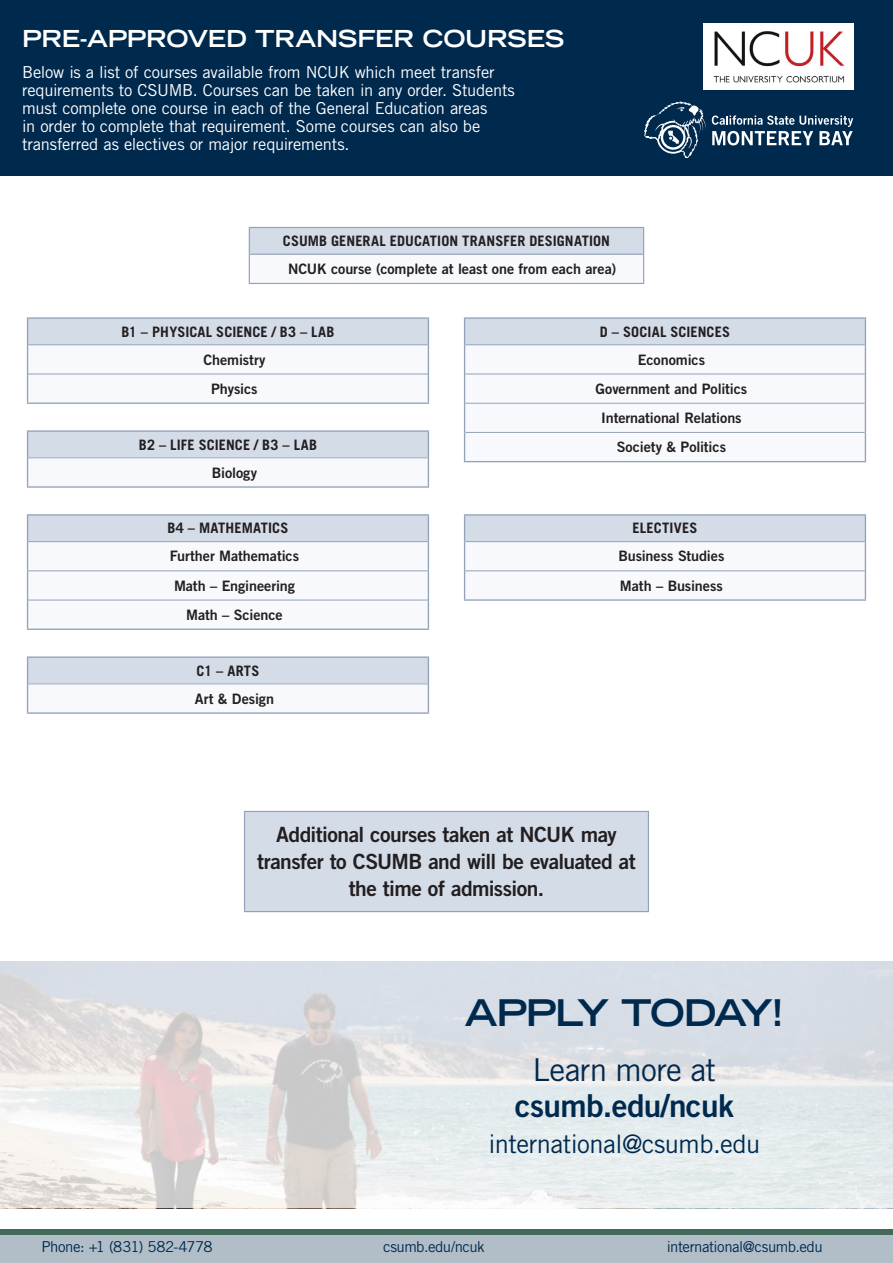
<style>
.page{position:relative;width:893px;height:1263px;background:#fff}
.page>*{position:absolute;margin:0;border:0;box-sizing:border-box;transform-origin:0 0}
.t1{font:700 expanded 36.75px "Trade Gothic LT Std";letter-spacing:-.04em;color:#00294e}
.t2{font:31.5px "Trade Gothic LT Std Bd 2";letter-spacing:-.02em;color:#00294e}
.t3{font:31.5px "Trade Gothic LT Std";letter-spacing:-.02em;color:#00294e}
.t4{font:25.5px "Trade Gothic LT Std";letter-spacing:-.02em;color:#00294e}
.t5{font:700 expanded 23.4px "Trade Gothic LT Std";letter-spacing:-.01em;color:#fff}
.t6{font:21px/27px "Trade Gothic LT Std Bd 2";letter-spacing:-.025em;color:#231f20;text-align:center}
.t7{font:16.5px/18px "Trade Gothic LT Std";letter-spacing:-.015em;color:#fff}
.t8{font:15px "Trade Gothic LT Std";letter-spacing:-.035em;color:#00294e}
.t9{font:14.4px/29.2px "Trade Gothic LT Std Bd 2";letter-spacing:-.005em;color:#231f20;text-align:center}
.t10{font:700 14.4px "Trade Gothic LT Std";letter-spacing:.005em;color:#231f20}
</style>
<div class="page">
<div style="left:0;top:0;width:893px;height:176px;background:#00294e"></div>
<div style="left:0;top:1229px;width:893px;height:34px;background:#43695b"></div>
<div style="left:0;top:1235px;width:893px;height:28px;background:#b1bec8"></div>
<div style="left:249px;top:227px;width:395px;height:27px;background:#d4dce8"></div>
<div style="left:249px;top:254px;width:395px;height:29px;background:#f7f9fc"></div>
<hr style="left:249px;top:227px;width:395px;height:1px;background:#94a2b9">
<hr style="left:249px;top:254px;width:395px;height:1px;background:#94a2b9">
<svg style="left:249px;top:228px;width:1px;height:55px"></svg>
<svg style="left:643px;top:228px;width:1px;height:55px"></svg>
<hr style="left:249px;top:283px;width:395px;height:1px;background:#94a2b9">
<svg style="left:712px;top:116px;width:141px;height:29px"></svg>
<svg style="left:644px;top:101px;width:62px;height:57px"></svg>
<div style="left:245px;top:811px;width:403px;height:100px;background:#d4dce8"></div>
<hr style="left:244px;top:811px;width:405px;height:1px;background:#94a2b9">
<hr style="left:244px;top:812px;width:1px;height:99px;background:#94a2b9">
<hr style="left:648px;top:812px;width:1px;height:99px;background:#94a2b9">
<hr style="left:244px;top:911px;width:405px;height:1px;background:#94a2b9">
<img style="left:704px;top:23px;width:149px;height:67px">
<div style="left:465px;top:318px;width:400px;height:27px;background:#d4dce8"></div>
<svg style="left:465px;top:345px;width:400px;height:116px"></svg>
<hr style="left:464px;top:317px;width:402px;height:2px;background:#94a2b9">
<svg style="left:464px;top:319px;width:1px;height:142px"></svg>
<svg style="left:865px;top:319px;width:1px;height:142px"></svg>
<hr style="left:464px;top:461px;width:402px;height:1px;background:#94a2b9">
<hr style="left:465px;top:344px;width:400px;height:1px;background:#94a2b9">
<hr style="left:465px;top:374px;width:400px;height:1px;background:#94a2b9">
<hr style="left:465px;top:403px;width:400px;height:1px;background:#94a2b9">
<hr style="left:465px;top:432px;width:400px;height:1px;background:#94a2b9">
<hr style="left:27px;top:514px;width:402px;height:2px;background:#94a2b9">
<svg style="left:27px;top:516px;width:402px;height:113px"></svg>
<hr style="left:27px;top:629px;width:402px;height:1px;background:#94a2b9">
<hr style="left:28px;top:541px;width:400px;height:1px;background:#94a2b9">
<hr style="left:28px;top:571px;width:400px;height:1px;background:#94a2b9">
<hr style="left:28px;top:600px;width:400px;height:1px;background:#94a2b9">
<div style="left:28px;top:431px;width:400px;height:27px;background:#d4dce8"></div>
<div style="left:28px;top:458px;width:400px;height:29px;background:#f7f9fc"></div>
<hr style="left:27px;top:430px;width:402px;height:2px;background:#94a2b9">
<svg style="left:27px;top:432px;width:1px;height:54px"></svg>
<svg style="left:428px;top:432px;width:1px;height:54px"></svg>
<hr style="left:27px;top:486px;width:402px;height:2px;background:#94a2b9">
<hr style="left:28px;top:458px;width:400px;height:1px;background:#94a2b9">
<hr style="left:27px;top:317px;width:402px;height:2px;background:#94a2b9">
<svg style="left:27px;top:319px;width:402px;height:83px"></svg>
<hr style="left:27px;top:402px;width:402px;height:2px;background:#94a2b9">
<hr style="left:28px;top:374px;width:400px;height:1px;background:#94a2b9">
<hr style="left:464px;top:514px;width:402px;height:2px;background:#94a2b9">
<svg style="left:464px;top:516px;width:402px;height:83px"></svg>
<hr style="left:464px;top:599px;width:402px;height:2px;background:#94a2b9">
<hr style="left:465px;top:571px;width:400px;height:1px;background:#94a2b9">
<div style="left:28px;top:657px;width:400px;height:27px;background:#d4dce8"></div>
<div style="left:28px;top:684px;width:400px;height:29px;background:#f7f9fc"></div>
<hr style="left:27px;top:656px;width:402px;height:2px;background:#94a2b9">
<svg style="left:27px;top:658px;width:1px;height:54px"></svg>
<svg style="left:428px;top:658px;width:1px;height:54px"></svg>
<hr style="left:27px;top:712px;width:402px;height:2px;background:#94a2b9">
<hr style="left:28px;top:684px;width:400px;height:1px;background:#94a2b9">
<svg style="left:0;top:962px;width:893px;height:246px"></svg>
<h3 class="t5" style="left:22px;top:23px;width:544px">PRE-APPROVED TRANSFER COURSES</h3>
<p class="t7" style="left:22px;top:63px;width:494px">Below is a list of courses available from NCUK which meet transfer requirements to CSUMB. Courses can be taken in any order. Students must complete one course in each of the General Education areas<br>in order to complete that requirement. Some courses can also be transferred as electives or major requirements.</p>
<p class="t10" style="left:283px;top:232px;width:329px">CSUMB GENERAL EDUCATION TRANSFER DESIGNATION</p>
<p class="t9" style="left:288px;top:254px;width:330px">NCUK course (complete at least one from each area)</p>
<p class="t10" style="left:121px;top:323px;width:215px">B1 – PHYSICAL SCIENCE / B3 – LAB</p>
<p class="t9" style="left:203px;top:345px;width:64px">Chemistry<br>Physics</p>
<p class="t10" style="left:139px;top:436px;width:180px">B2 – LIFE SCIENCE / B3 – LAB</p>
<p class="t9" style="left:212px;top:458px;width:47px">Biology</p>
<p class="t10" style="left:167px;top:519px;width:123px">B4 – MATHEMATICS</p>
<p class="t9" style="left:170px;top:541px;width:131px">Further Mathematics<br>Math – Engineering<br>Math – Science</p>
<p class="t10" style="left:196px;top:662px;width:64px">C1 – ARTS</p>
<p class="t9" style="left:195px;top:684px;width:81px">Art &amp; Design</p>
<p class="t10" style="left:600px;top:323px;width:132px">D – SOCIAL SCIENCES</p>
<p class="t9" style="left:596px;top:345px;width:153px">Economics<br>Government and Politics<br>International Relations<br>Society &amp; Politics</p>
<p class="t10" style="left:633px;top:519px;width:66px">ELECTIVES</p>
<p class="t9" style="left:618px;top:541px;width:108px;text-align:left">Business Studies<br>Math – Business</p>
<p class="t6" style="left:257px;top:821px;width:380px">Additional courses taken at NCUK may transfer to CSUMB and will be evaluated at the time of admission.</p>
<h1 class="t1" style="left:465px;top:989px;width:320px">APPLY TODAY!</h1>
<h2 class="t3" style="left:533px;top:1051px;width:185px">Learn more at</h2>
<h2 class="t2" style="left:515px;top:1086px;width:220px">csumb.edu/ncuk</h2>
<h3 class="t4" style="left:488px;top:1128px;width:274px">international@csumb.edu</h3>
<p class="t8" style="left:41px;top:1238px;width:173px">Phone: +1 (831) 582-4778</p>
<p class="t8" style="left:383px;top:1238px;width:103px">csumb.edu/ncuk</p>
<p class="t8" style="left:667px;top:1238px;width:157px">international@csumb.edu</p>
</div>
